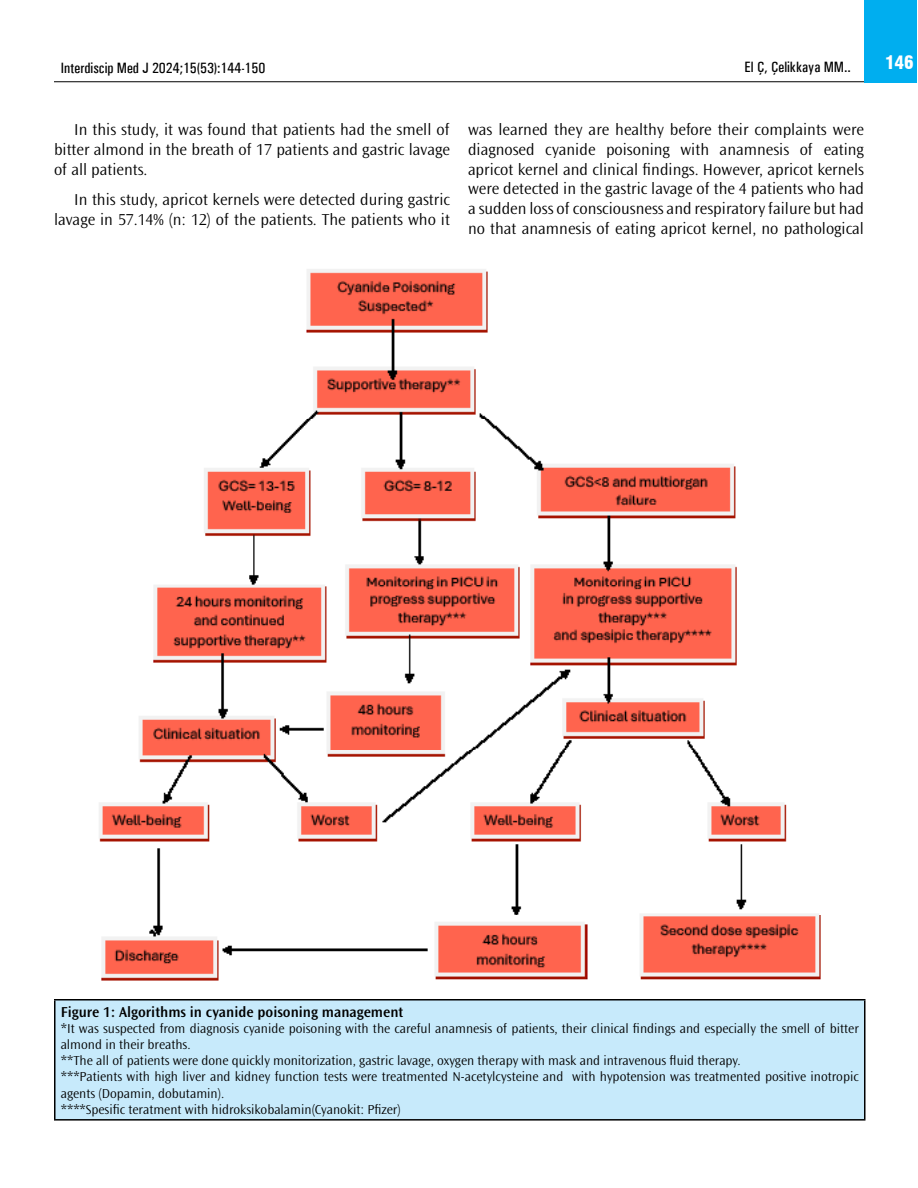
<style>
.page{position:relative;width:918px;height:1188px;background:#fff}
.page>*{position:absolute;margin:0;border:0;box-sizing:border-box;transform-origin:0 0}
.t1{font:900 condensed 18px "Swiss 721 BT";color:#fff}
.t2{font:300 16.5px/19.8px "Ocean Sans MT Pro";color:#000;text-align:justify}
.t3{font:500 15px "Univers Condensed";color:#000}
.t4{font:600 15px "Ocean Sans MT Pro";color:#000}
.t5{font:300 13.5px/16.2px "Ocean Sans MT Pro";color:#000}
</style>
<div class="page">
<hr style="left:54px;top:81px;width:810px;height:1px;background:#000">
<div style="left:865px;top:0;width:52px;height:82px;background:#00aeef"></div>
<img style="left:99px;top:269px;width:722px;height:712px">
<div style="left:55px;top:1000px;width:810px;height:120px;background:#c7eafb"></div>
<hr style="left:54px;top:999px;width:812px;height:1px;background:#000">
<hr style="left:54px;top:1000px;width:2px;height:119px;background:#000">
<hr style="left:864px;top:1000px;width:2px;height:119px;background:#000">
<hr style="left:54px;top:1119px;width:812px;height:2px;background:#000">
<p class="t3" style="left:61px;top:59px;width:206px">Interdiscip Med J 2024;15(53):144-150</p>
<p class="t3" style="left:745px;top:58px;width:108px">El Ç, Çelikkaya MM..</p>
<p class="t1" style="left:885px;top:51px;width:30px">146</p>
<p class="t2" style="left:54px;top:120px;width:398px;text-indent:20px">In this study, it was found that patients had the smell of bitter almond in the breath of 17 patients and gastric lavage of all patients.</p>
<p class="t2" style="left:54px;top:190px;width:398px;text-align:right">In this study, apricot kernels were detected during gastric lavage in 57.14% (n: 12) of the patients. The patients who it</p>
<p class="t2" style="left:468px;top:120px;width:398px">was learned they are healthy before their complaints were diagnosed cyanide poisoning with anamnesis of eating apricot kernel and clinical findings. However, apricot kernels were detected in the gastric lavage of the 4 patients who had a sudden loss of consciousness and respiratory failure but had no that anamnesis of eating apricot kernel, no pathological</p>
<p class="t4" style="left:61px;top:1003px;width:344px">Figure 1: Algorithms in cyanide poisoning management</p>
<p class="t5" style="left:61px;top:1020px;width:800px">*It was suspected from diagnosis cyanide poisoning with the careful anamnesis of patients, their clinical findings and especially the smell of bitter almond in their breaths.<br>**The all of patients were done quickly monitorization, gastric lavage, oxygen therapy with mask and intravenous fluid therapy.<br>***Patients with high liver and kidney function tests were treatmented N-acetylcysteine and with hypotension was treatmented positive inotropic agents (Dopamin, dobutamin).<br>****Spesific teratment with hidroksikobalamin(Cyanokit: Pfizer)</p>
</div>
